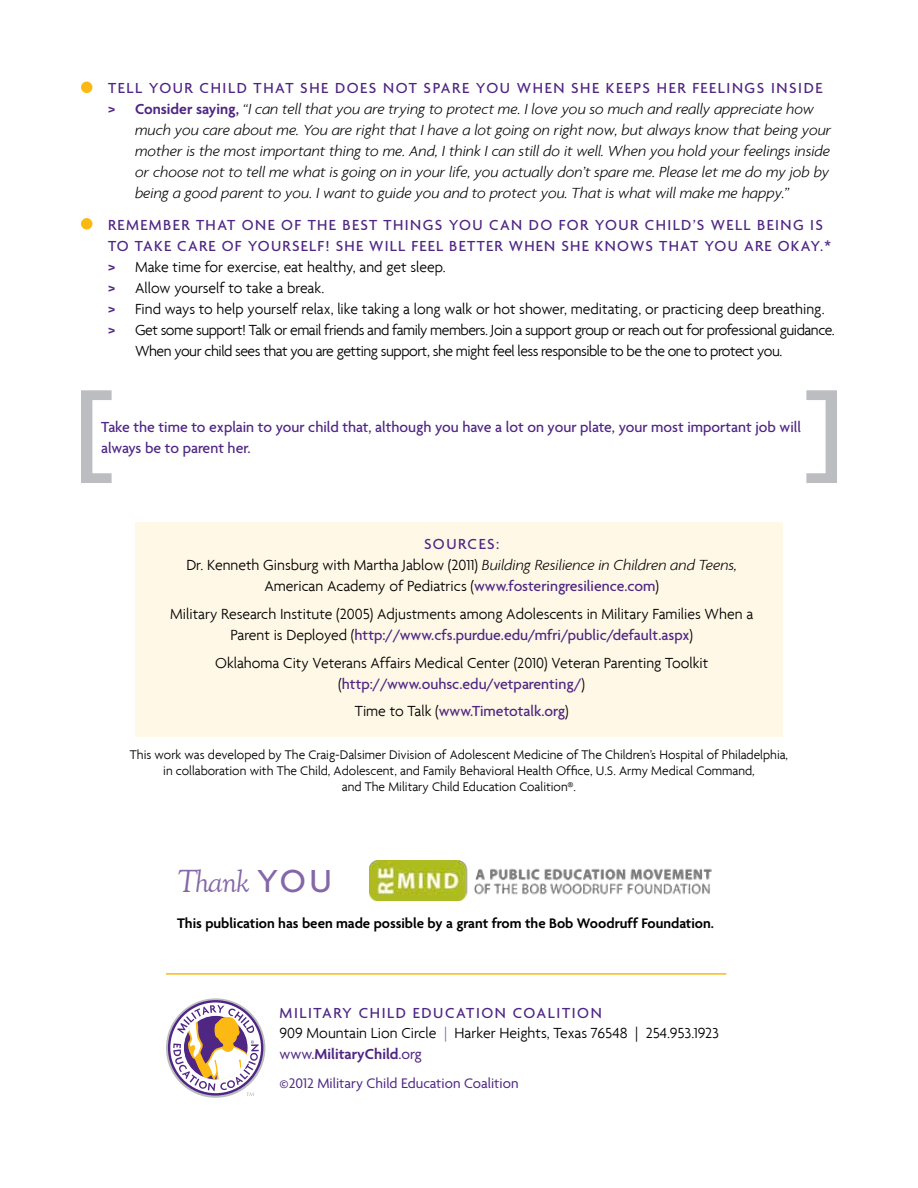
<style>
.page{position:relative;width:918px;height:1188px;background:#fff}
.page>*{position:absolute;margin:0;border:0;box-sizing:border-box;transform-origin:0 0}
.t1{font:italic 33px "Goudy Old Style T";letter-spacing:-.04em;color:#8467a8}
.t2{font:300 15.75px/21px "Agenda";color:#000;text-align:center}
.t3{font:italic 300 15.75px "Agenda";color:#000}
.t4{font:300 15.75px "Agenda";letter-spacing:-.03em;color:#000}
.t5{font:500 15.75px "Agenda";letter-spacing:.08em;color:#4f2683}
.t6{font:500 15.75px/21px "Agenda";letter-spacing:-.005em;color:#4f2683}
.t7{font:500 15.75px "Agenda";letter-spacing:.1em;color:#4f2683}
.t8{font:600 15px "Agenda";color:#000}
.t9{font:15px "Agenda";color:#4f2683}
.t10{font:300 13.5px/16.2px "Agenda";color:#000;text-align:center}
.s1{font-weight:600;font-style:normal;color:#4f2683}
.s2{font-weight:600;color:#4f2683}
.s3{font-weight:500;color:#4f2683}
.s4{font-style:italic}
.s5{font-weight:300;color:#000}
.s6{font-family:"Agenda";font-weight:500;font-style:normal;font-size:34.5px}
.s7{color:#8467a8}
.s8{font-weight:400;color:#4f2683}
</style>
<div class="page">
<div style="left:81px;top:82px;width:11px;height:11px;background:#fdb913;border-radius:50%"></div>
<div style="left:81px;top:218px;width:11px;height:12px;background:#fdb913;border-radius:50%"></div>
<div style="left:135px;top:522px;width:648px;height:215px;background:#fff8e7"></div>
<svg style="left:166px;top:998px;width:99px;height:100px"></svg>
<svg style="left:168px;top:1000px;width:95px;height:96px"></svg>
<svg style="left:170px;top:1002px;width:91px;height:91px"></svg>
<svg style="left:173px;top:1005px;width:86px;height:91px"></svg>
<img style="left:369px;top:861px;width:343px;height:40px">
<hr style="left:166px;top:973px;width:560px;height:2px;background:#fdb913">
<svg style="left:81px;top:390px;width:31px;height:93px"></svg>
<svg style="left:806px;top:390px;width:31px;height:93px"></svg>
<p class="t7" style="left:108px;top:78px;width:716px">Tell Your Child That She Does Not Spare You When She Keeps Her Feelings Inside</p>
<p class="t3" style="left:108px;top:100px;width:708px"><span class="s1">&gt; Consider saying,</span> “I can tell that you are trying to protect me. I love you so much and really appreciate how</p>
<p class="t3" style="left:135px;top:121px;width:698px">much you care about me. You are right that I have a lot going on right now, but always know that being your</p>
<p class="t3" style="left:135px;top:142px;width:697px">mother is the most important thing to me. And, I think I can still do it well. When you hold your feelings inside</p>
<p class="t3" style="left:135px;top:163px;width:696px">or choose not to tell me what is going on in your life, you actually don’t spare me. Please let me do my job by</p>
<p class="t3" style="left:135px;top:184px;width:656px">being a good parent to you. I want to guide you and to protect you. That is what will make me happy.”</p>
<p class="t5" style="left:108px;top:215px;width:716px">Remember That One Of The Best Things You Can Do For Your Child’s Well Being Is</p>
<p class="t5" style="left:108px;top:236px;width:724px">To Take Care Of Yourself! She Will Feel Better When She Knows That You Are Okay.*</p>
<p class="t2" style="left:108px;top:256px;width:339px"><span class="s2">&gt;</span> Make time for exercise, eat healthy, and get sleep.</p>
<p class="t2" style="left:108px;top:277px;width:218px"><span class="s2">&gt;</span> Allow yourself to take a break.</p>
<p class="t2" style="left:108px;top:298px;width:718px"><span class="s2">&gt;</span> Find ways to help yourself relax, like taking a long walk or hot shower, meditating, or practicing deep breathing.</p>
<p class="t4" style="left:108px;top:320px;width:728px"><span class="s2">&gt;</span> Get some support! Talk or email friends and family members. Join a support group or reach out for professional guidance.</p>
<p class="t4" style="left:135px;top:341px;width:649px">When your child sees that you are getting support, she might feel less responsible to be the one to protect you.</p>
<p class="t6" style="left:101px;top:416px;width:701px">Take the time to explain to your child that, although you have a lot on your plate, your most important job will always be to parent her.</p>
<p class="t2" style="left:186px;top:533px;width:552px"><span class="s3">Sources:<br></span>Dr. Kenneth Ginsburg with Martha Jablow (2011) <span class="s4">Building Resilience in Children and Teens,<br></span>American Academy of Pediatrics (<span class="s3">www.fosteringresilience.com</span>)</p>
<p class="t2" style="left:170px;top:603px;width:584px">Military Research Institute (2005) Adjustments among Adolescents in Military Families When a<br>Parent is Deployed (<span class="s3">http://www.cfs.purdue.edu/mfri/public/default.aspx</span>)</p>
<p class="t2" style="left:215px;top:652px;width:495px">Oklahoma City Veterans Affairs Medical Center (2010) Veteran Parenting Toolkit (<span class="s3">http://www.ouhsc.edu/vetparenting/</span>)</p>
<p class="t5" style="left:355px;top:702px;width:215px"><span class="s5">Time to Talk (</span>www.Timetotalk.org<span class="s5">)</span></p>
<p class="t10" style="left:130px;top:746px;width:660px">This work was developed by The Craig-Dalsimer Division of Adolescent Medicine of The Children’s Hospital of Philadelphia, in collaboration with The Child, Adolescent, and Family Behavioral Health Office, U.S. Army Medical Command,<br>and The Military Child Education Coalition®.</p>
<h1 class="t1" style="left:177px;top:863px;width:129px">Thank <span class="s6">YOU</span></h1>
<p class="t8" style="left:177px;top:914px;width:539px">This publication has been made possible by a grant from the Bob Woodruff Foundation.</p>
<p class="t2" style="left:280px;top:1002px;width:441px;text-align:left"><span class="s3">Military Child Education Coalition<br></span>909 Mountain Lion Circle <span class="s7">|</span> Harker Heights, Texas 76548 | 254.953.1923 <span class="s8">www.</span><span class="s2">MilitaryChild</span><span class="s8">.org</span></p>
<p class="t9" style="left:279px;top:1074px;width:241px">©2012 Military Child Education Coalition</p>
</div>
